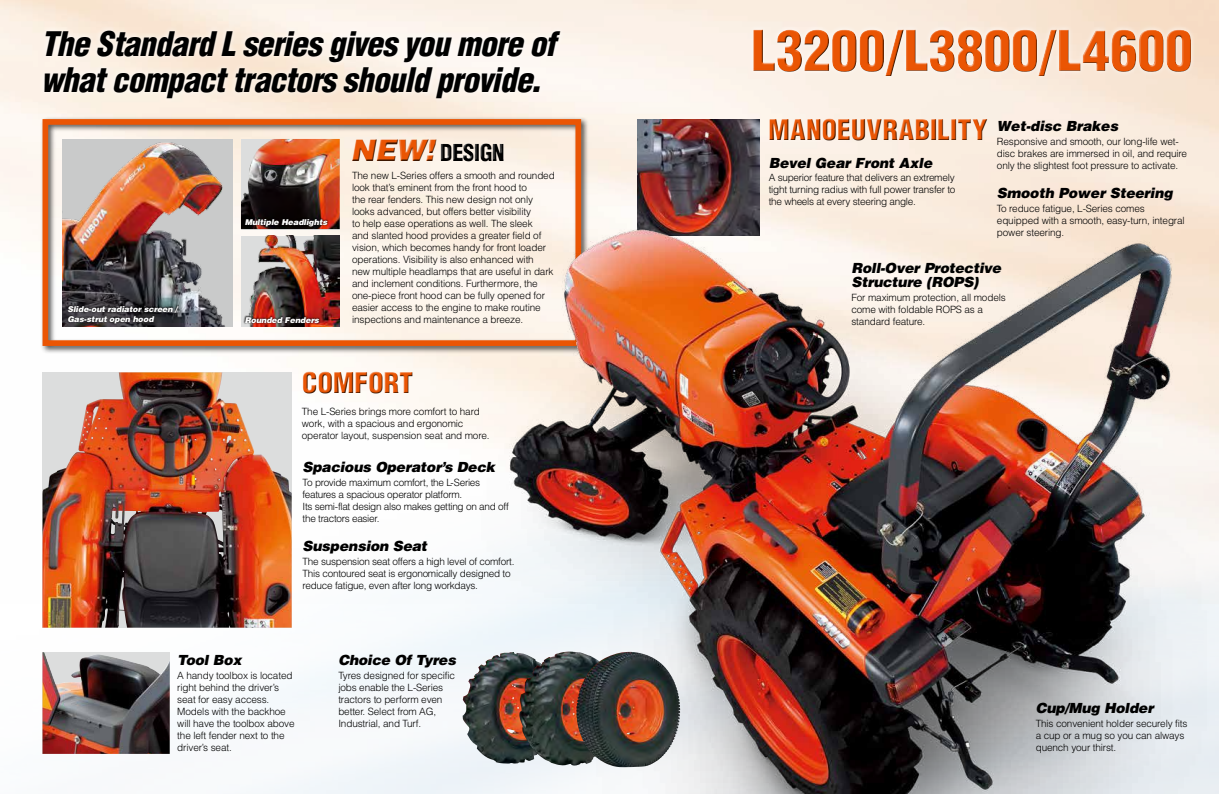
<style>
.page{position:relative;width:1219px;height:794px;background:#fff}
.page>*{position:absolute;margin:0;border:0;box-sizing:border-box;transform-origin:0 0}
.t1{font:900 condensed 55px "Helvetica";color:#ea5504}
.t2{font:italic 900 condensed 33px/36px "Helvetica";letter-spacing:-.02em;color:#000}
.t3{font:900 condensed 28px "Helvetica";letter-spacing:-.005em;color:#ea5504}
.t4{font:900 condensed 23px "Helvetica";letter-spacing:-.025em;color:#000}
.t5{font:italic 900 14px/14px "Helvetica";letter-spacing:-.015em;color:#000}
.t6{font:300 10px/12px "Helvetica";letter-spacing:-.015em;color:#000}
.t7{font:italic 900 8px/10px "Helvetica";letter-spacing:-.015em;color:#fff}
.s1{font-style:italic;font-stretch:normal;font-size:30px;color:#ea5504}
</style>
<div class="page">
<img style="left:0;top:0;width:1219px;height:366px">
<img style="left:42px;top:366px;width:428px;height:428px">
<div style="left:40px;top:116px;width:549px;height:238px;background:#000;opacity:.7"></div>
<div style="left:43px;top:119px;width:538px;height:227px;border:6px solid #ea5504"></div>
<img style="left:241px;top:236px;width:99px;height:90px">
<img style="left:62px;top:139px;width:171px;height:187px">
<img style="left:241px;top:139px;width:99px;height:90px">
<img style="left:43px;top:652px;width:127px;height:102px">
<img style="left:43px;top:372px;width:249px;height:255px">
<img style="left:463px;top:652px;width:7px;height:111px">
<div style="left:302px;top:370px;width:112px;height:24px;background:#fefaf6"></div>
<div style="left:302px;top:372px;width:112px;height:23px;background:#000;opacity:.75"></div>
<div style="left:768px;top:117px;width:220px;height:24px;background:#faf0e5"></div>
<div style="left:768px;top:118px;width:221px;height:24px;background:#000;opacity:.75"></div>
<div style="left:39px;top:24px;width:527px;height:80px;background:#fff;opacity:.8"></div>
<div style="left:748px;top:24px;width:448px;height:57px;background:#fff;opacity:.75"></div>
<div style="left:752px;top:28px;width:439px;height:49px;background:#fff;opacity:.75"></div>
<div style="left:752px;top:29px;width:441px;height:48px;background:#000;opacity:.75"></div>
<svg style="left:243px;top:217px;width:86px;height:11px"></svg>
<svg style="left:243px;top:315px;width:77px;height:9px"></svg>
<svg style="left:66px;top:304px;width:114px;height:21px;background:#29292c"></svg>
<img style="left:638px;top:119px;width:121px;height:88px">
<div style="left:350px;top:137px;width:155px;height:24px;background:#faf0e1"></div>
<div style="left:351px;top:138px;width:154px;height:24px;background:#000;opacity:.75"></div>
<img style="left:470px;top:207px;width:749px;height:587px">
<h2 class="t2" style="left:41px;top:25px;width:517px">The Standard L series gives you more of what compact tractors should provide.</h2>
<h1 class="t1" style="left:751px;top:16px;width:443px">L3200/L3800/L4600</h1>
<p class="t7" style="left:67px;top:304px;width:112px">Slide-out radiator screen /<br>Gas-strut open hood</p>
<p class="t7" style="left:245px;top:217px;width:84px">Multiple Headlights</p>
<p class="t7" style="left:245px;top:314px;width:76px">Rounded Fenders</p>
<h3 class="t4" style="left:350px;top:138px;width:156px"><span class="s1">NEW!</span> DESIGN</h3>
<p class="t6" style="left:352px;top:169px;width:204px">The new L-Series offers a smooth and rounded look that’s eminent from the front hood to<br>the rear fenders. This new design not only looks advanced, but offers better visibility<br>to help ease operations as well. The sleek<br>and slanted hood provides a greater field of vision, which becomes handy for front loader operations. Visibility is also enhanced with<br>new multiple headlamps that are useful in dark and inclement conditions. Furthermore, the one-piece front hood can be fully opened for easier access to the engine to make routine inspections and maintenance a breeze.</p>
<h3 class="t3" style="left:302px;top:365px;width:113px">COMFORT</h3>
<p class="t6" style="left:302px;top:405px;width:189px">The L-Series brings more comfort to hard work, with a spacious and ergonomic operator layout, suspension seat and more.</p>
<h3 class="t5" style="left:303px;top:460px;width:194px">Spacious Operator’s Deck</h3>
<p class="t6" style="left:303px;top:476px;width:208px">To provide maximum comfort, the L-Series features a spacious operator platform.<br>Its semi-flat design also makes getting on and off the tractors easier.</p>
<h3 class="t5" style="left:303px;top:539px;width:126px">Suspension Seat</h3>
<p class="t6" style="left:303px;top:555px;width:214px">The suspension seat offers a high level of comfort.<br>This contoured seat is ergonomically designed to reduce fatigue, even after long workdays.</p>
<h3 class="t5" style="left:177px;top:653px;width:66px">Tool Box</h3>
<p class="t6" style="left:177px;top:669px;width:119px">A handy toolbox is located right behind the driver’s seat for easy access.<br>Models with the backhoe will have the toolbox above the left fender next to the driver’s seat.</p>
<h3 class="t5" style="left:338px;top:653px;width:119px">Choice Of Tyres</h3>
<p class="t6" style="left:338px;top:669px;width:118px">Tyres designed for specific jobs enable the L-Series tractors to perform even better. Select from AG,<br>Industrial, and Turf.</p>
<h3 class="t3" style="left:768px;top:112px;width:221px">MANOEUVRABILITY</h3>
<h3 class="t5" style="left:769px;top:155px;width:165px">Bevel Gear Front Axle</h3>
<p class="t6" style="left:769px;top:172px;width:188px;text-align:justify">A superior feature that delivers an extremely tight turning radius with full power transfer to the wheels at every steering angle.</p>
<h3 class="t5" style="left:997px;top:119px;width:123px">Wet-disc Brakes</h3>
<p class="t6" style="left:997px;top:135px;width:192px">Responsive and smooth, our long-life wet&shy;disc brakes are immersed in oil, and require only the slightest foot pressure to activate.</p>
<h3 class="t5" style="left:997px;top:186px;width:177px">Smooth Power Steering</h3>
<p class="t6" style="left:997px;top:202px;width:189px">To reduce fatigue, L-Series comes equipped with a smooth, easy-turn, integral power steering.</p>
<h3 class="t5" style="left:851px;top:261px;width:151px">Roll-Over Protective<br>Structure (ROPS)</h3>
<p class="t6" style="left:851px;top:291px;width:156px">For maximum protection, all models come with foldable ROPS as a standard feature.</p>
<h3 class="t5" style="left:1036px;top:701px;width:119px">Cup/Mug Holder</h3>
<p class="t6" style="left:1036px;top:717px;width:153px">This convenient holder securely fits a cup or a mug so you can always quench your thirst.</p>
</div>
